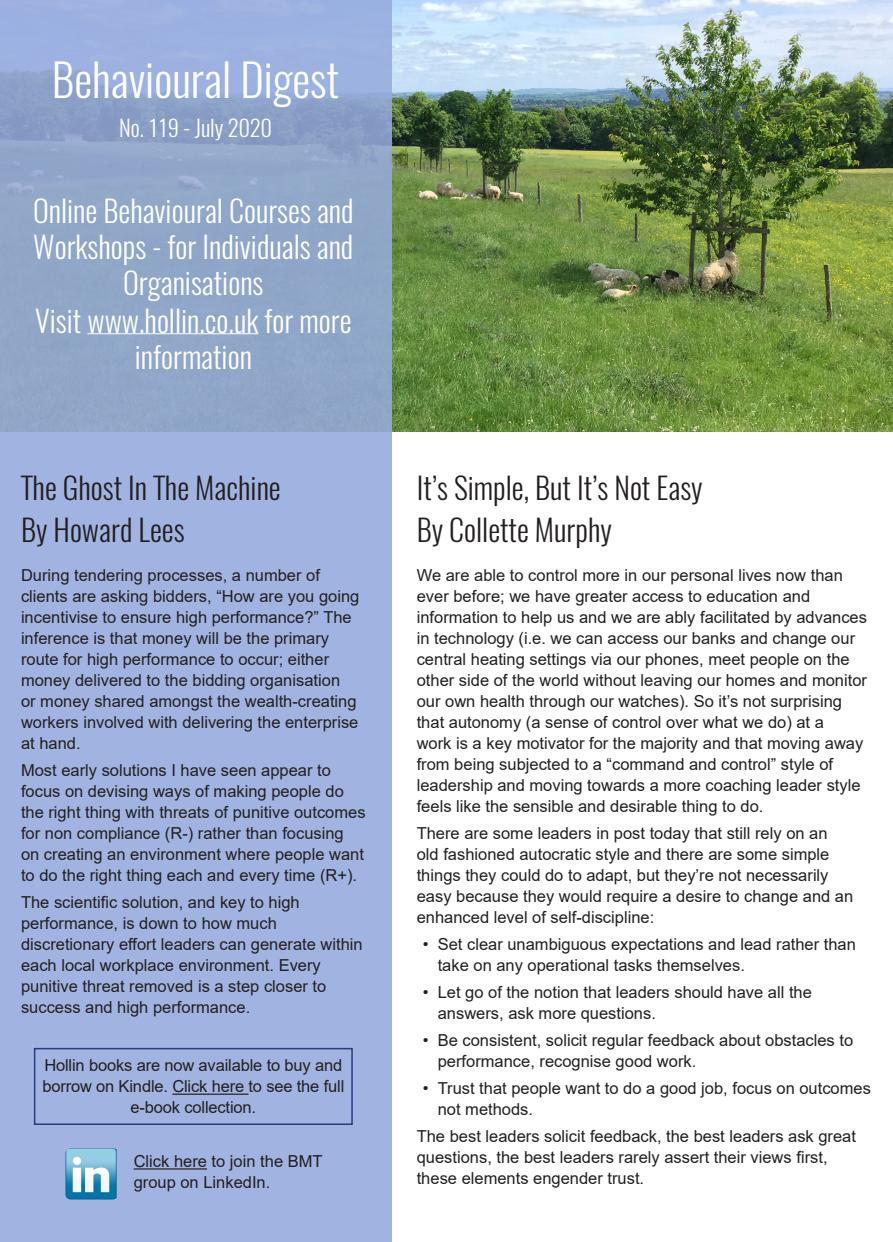
<style>
.page{position:relative;width:893px;height:1242px;background:#fff}
.page>*{position:absolute;margin:0;border:0;box-sizing:border-box;transform-origin:0 0}
.t1{font:300 45px "Oswald";color:#fff}
.t2{font:300 30px/36px "Oswald";color:#fff;text-align:center}
.t3{font:300 30px "Oswald";color:#231f20}
.t4{font:300 22.5px "Oswald";color:#fff}
.t5{font:16.5px/21px "Arial";color:#231f20}
</style>
<div class="page">
<div style="left:0;top:362px;width:391px;height:880px;background:#a1b4e1"></div>
<img style="left:65px;top:1148px;width:52px;height:52px">
<hr style="left:134px;top:1168px;width:73px;height:2px;background:#231f20">
<img style="left:391px;top:0;width:502px;height:432px">
<hr style="left:172px;top:1094px;width:76px;height:1px;background:#231f20">
<div style="left:34px;top:1048px;width:319px;height:77px;border:2px solid #263d82"></div>
<svg style="left:0;top:0;width:391px;height:432px;background:#91a8cd"></svg>
<hr style="left:87px;top:333px;width:171px;height:1px;background:#fff">
<p class="t1" style="left:52px;top:49px;width:289px">Behavioural Digest</p>
<p class="t4" style="left:119px;top:112px;width:154px">No. 119 - July 2020</p>
<p class="t2" style="left:33px;top:193px;width:322px">Online Behavioural Courses and<br>Workshops - for Individuals and<br>Organisations</p>
<p class="t2" style="left:35px;top:303px;width:318px">Visit www.hollin.co.uk for more information</p>
<p class="t3" style="left:21px;top:468px;width:261px">The Ghost In The Machine</p>
<p class="t3" style="left:21px;top:510px;width:165px">By Howard Lees</p>
<p class="t5" style="left:21px;top:565px;width:340px">During tendering processes, a number of clients are asking bidders, “How are you going incentivise to ensure high performance?” The inference is that money will be the primary route for high performance to occur; either money delivered to the bidding organisation<br>or money shared amongst the wealth-creating workers involved with delivering the enterprise at hand.</p>
<p class="t5" style="left:21px;top:760px;width:346px">Most early solutions I have seen appear to focus on devising ways of making people do the right thing with threats of punitive outcomes for non compliance (R-) rather than focusing on creating an environment where people want to do the right thing each and every time (R+).</p>
<p class="t5" style="left:21px;top:892px;width:343px">The scientific solution, and key to high performance, is down to how much discretionary effort leaders can generate within each local workplace environment. Every punitive threat removed is a step closer to success and high performance.</p>
<p class="t5" style="left:42px;top:1055px;width:303px;text-align:center">Hollin books are now available to buy and borrow on Kindle. Click here to see the full e-book collection.</p>
<p class="t5" style="left:134px;top:1151px;width:190px">Click here to join the BMT group on LinkedIn.</p>
<p class="t3" style="left:417px;top:468px;width:287px">It’s Simple, But It’s Not Easy</p>
<p class="t3" style="left:417px;top:510px;width:197px">By Collette Murphy</p>
<p class="t5" style="left:417px;top:565px;width:452px">We are able to control more in our personal lives now than ever before; we have greater access to education and information to help us and we are ably facilitated by advances in technology (i.e. we can access our banks and change our central heating settings via our phones, meet people on the other side of the world without leaving our homes and monitor our own health through our watches). So it’s not surprising that autonomy (a sense of control over what we do) at a<br>work is a key motivator for the majority and that moving away from being subjected to a “command and control” style of leadership and moving towards a more coaching leader style feels like the sensible and desirable thing to do.</p>
<p class="t5" style="left:417px;top:823px;width:438px">There are some leaders in post today that still rely on an old fashioned autocratic style and there are some simple things they could do to adapt, but they’re not necessarily easy because they would require a desire to change and an enhanced level of self-discipline:</p>
<p class="t5" style="left:438px;top:934px;width:420px;text-indent:-15px">• Set clear unambiguous expectations and lead rather than take on any operational tasks themselves.</p>
<p class="t5" style="left:438px;top:982px;width:376px;text-indent:-15px">• Let go of the notion that leaders should have all the answers, ask more questions.</p>
<p class="t5" style="left:438px;top:1030px;width:417px;text-indent:-15px">• Be consistent, solicit regular feedback about obstacles to performance, recognise good work.</p>
<p class="t5" style="left:438px;top:1078px;width:435px;text-indent:-15px">• Trust that people want to do a good job, focus on outcomes not methods.</p>
<p class="t5" style="left:417px;top:1126px;width:441px">The best leaders solicit feedback, the best leaders ask great questions, the best leaders rarely assert their views first, these elements engender trust.</p>
</div>
